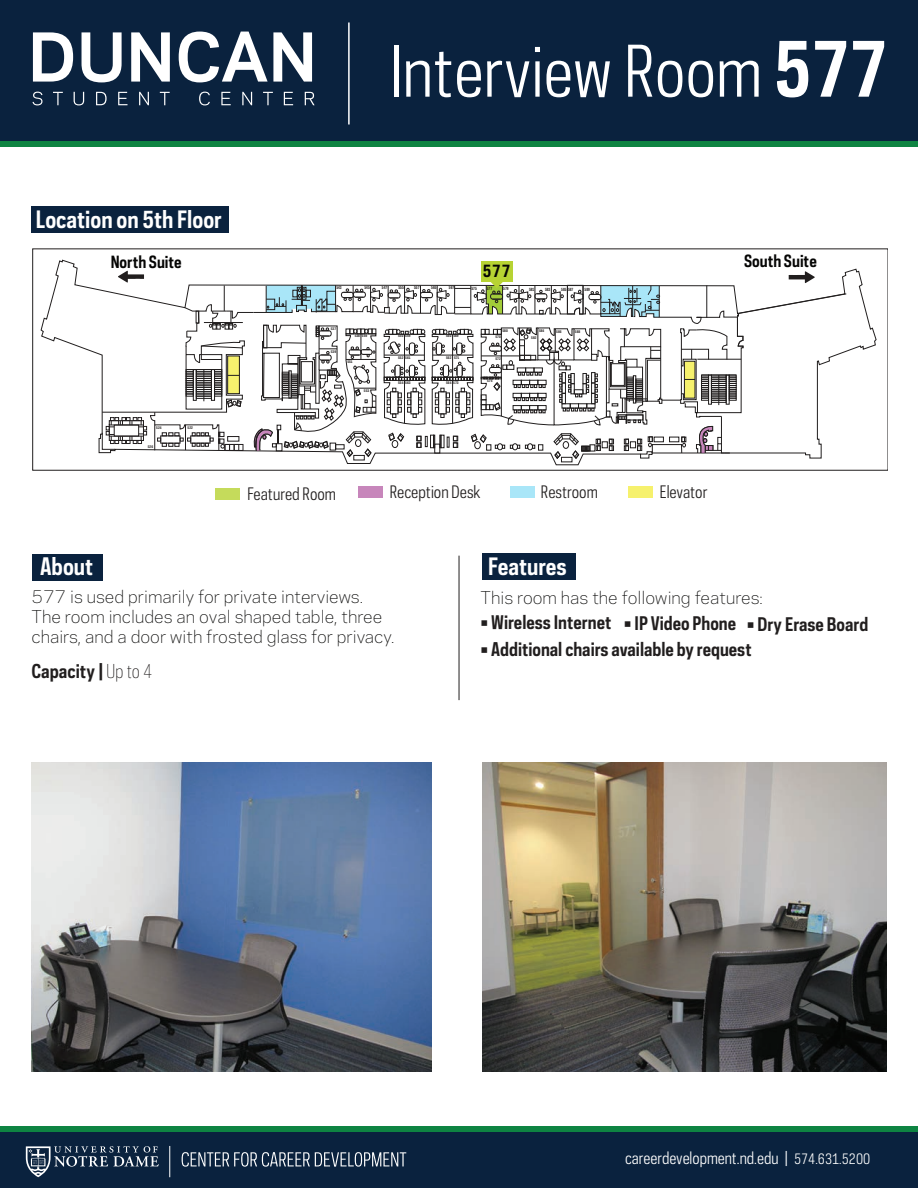
<style>
.page{position:relative;width:918px;height:1188px;background:#fff}
.page>*{position:absolute;margin:0;border:0;box-sizing:border-box;transform-origin:0 0}
.t1{font:66.6px "Galaxie Polaris Condensed";color:#fff}
.t2{font:700 22.5px "Galaxie Polaris Condensed";color:#fff}
.t3{font:700 18px "Galaxie Polaris Condensed";color:#211e1e}
.t4{font:700 17.7px "Galaxie Polaris Condensed";color:#211e1e}
.t5{font:300 16.5px/19.8px "Galaxie Polaris";color:#050504}
.t6{font:16.2px "Galaxie Polaris Condensed";color:#211e1e}
.t7{font:700 16.05px "Galaxie Polaris Condensed";color:#050504}
.t8{font:700 15.9px "Galaxie Polaris Condensed";color:#050504}
.t9{font:15.75px "Galaxie Polaris Condensed";color:#fff}
.t10{font:700 4.05px "Galaxie Polaris Condensed";color:#211e1e;scale:.85 1}
.t11{font:700 3.45px "Galaxie Polaris Condensed";color:#211e1e}
.s1{font-weight:700;font-size:73.05px}
.s2{font-weight:300}
.s3{font-size:13.8px}
</style>
<div class="page">
<div style="left:482px;top:554px;width:94px;height:26px;background:#0a223e"></div>
<div style="left:31px;top:206px;width:198px;height:27px;background:#0a223e"></div>
<div style="left:0;top:0;width:918px;height:144px;background:#0a223e"></div>
<div style="left:0;top:1129px;width:918px;height:59px;background:#0a223e"></div>
<svg style="left:26px;top:1146px;width:133px;height:31px"></svg>
<svg style="left:182px;top:1152px;width:224px;height:15px"></svg>
<hr style="left:169px;top:1146px;width:1px;height:31px;background:#fff">
<div style="left:628px;top:486px;width:24px;height:12px;background:#f6f16d"></div>
<div style="left:510px;top:486px;width:25px;height:12px;background:#a9e6f8"></div>
<div style="left:358px;top:486px;width:24px;height:12px;background:#c786bb"></div>
<div style="left:215px;top:488px;width:25px;height:11px;background:#c5db5b"></div>
<div style="left:33px;top:554px;width:70px;height:27px;background:#0a223e"></div>
<svg style="left:40px;top:259px;width:837px;height:207px"></svg>
<div style="left:354px;top:455px;width:11px;height:5px;border:1px solid #211e1e"></div>
<div style="left:561px;top:457px;width:11px;height:5px;border:1px solid #211e1e"></div>
<div style="left:0;top:141px;width:918px;height:6px;background:#0e8442"></div>
<div style="left:0;top:1126px;width:918px;height:6px;background:#0e8442"></div>
<svg style="left:32px;top:92px;width:10px;height:13px"></svg>
<svg style="left:53px;top:92px;width:10px;height:13px"></svg>
<svg style="left:74px;top:92px;width:10px;height:13px"></svg>
<svg style="left:96px;top:92px;width:11px;height:13px"></svg>
<svg style="left:118px;top:92px;width:10px;height:13px"></svg>
<svg style="left:139px;top:92px;width:10px;height:13px"></svg>
<svg style="left:160px;top:92px;width:10px;height:13px"></svg>
<svg style="left:199px;top:92px;width:11px;height:13px"></svg>
<svg style="left:221px;top:92px;width:10px;height:13px"></svg>
<svg style="left:242px;top:92px;width:10px;height:13px"></svg>
<svg style="left:263px;top:92px;width:10px;height:13px"></svg>
<svg style="left:284px;top:92px;width:9px;height:13px"></svg>
<svg style="left:305px;top:92px;width:10px;height:13px"></svg>
<svg style="left:33px;top:32px;width:40px;height:50px"></svg>
<svg style="left:82px;top:32px;width:40px;height:50px"></svg>
<svg style="left:131px;top:32px;width:39px;height:50px"></svg>
<svg style="left:179px;top:32px;width:133px;height:50px"></svg>
<img style="left:32px;top:762px;width:399px;height:309px">
<img style="left:482px;top:762px;width:405px;height:310px">
<div style="left:481px;top:262px;width:31px;height:20px;background:#b7d333"></div>
<svg style="left:102px;top:266px;width:745px;height:193px"></svg>
<hr style="left:459px;top:556px;width:1px;height:144px;background:#211e1e">
<hr style="left:348px;top:22px;width:2px;height:102px;background:#fff">
<h2 class="t2" style="left:36px;top:204px;width:188px">Location on 5th Floor</h2>
<h1 class="t1" style="left:390px;top:27px;width:499px">Interview Room <span class="s1">577</span></h1>
<p class="t8" style="left:111px;top:251px;width:73px">North Suite</p>
<p class="t8" style="left:744px;top:251px;width:74px">South Suite</p>
<p class="t7" style="left:483px;top:261px;width:29px">577</p>
<p class="t10" style="left:336px;top:285px;width:8px">543</p>
<p class="t10" style="left:365px;top:285px;width:8px">545</p>
<p class="t10" style="left:382px;top:285px;width:8px">547</p>
<p class="t10" style="left:398px;top:285px;width:8px">555</p>
<p class="t10" style="left:414px;top:285px;width:8px">557</p>
<p class="t10" style="left:431px;top:285px;width:8px">565</p>
<p class="t10" style="left:449px;top:285px;width:8px">567</p>
<p class="t10" style="left:472px;top:286px;width:8px">575</p>
<p class="t10" style="left:487px;top:286px;width:8px">577</p>
<p class="t10" style="left:503px;top:286px;width:8px">579</p>
<p class="t10" style="left:529px;top:287px;width:8px">581</p>
<p class="t10" style="left:545px;top:287px;width:8px">583</p>
<p class="t10" style="left:561px;top:287px;width:16px">585 587</p>
<p class="t10" style="left:585px;top:287px;width:8px">589</p>
<p class="t11" style="left:331px;top:326px;width:7px">537</p>
<p class="t11" style="left:503px;top:328px;width:7px">580</p>
<p class="t11" style="left:539px;top:328px;width:7px">584</p>
<p class="t11" style="left:556px;top:329px;width:7px">586</p>
<p class="t11" style="left:575px;top:329px;width:7px">588</p>
<h2 class="t2" style="left:40px;top:552px;width:55px">About</h2>
<p class="t11" style="left:156px;top:425px;width:7px">524</p>
<p class="t11" style="left:188px;top:425px;width:7px">522</p>
<p class="t11" style="left:148px;top:444px;width:7px">526</p>
<p class="t11" style="left:331px;top:349px;width:7px">539</p>
<p class="t11" style="left:355px;top:334px;width:7px">538</p>
<p class="t11" style="left:362px;top:334px;width:7px">549</p>
<p class="t11" style="left:347px;top:359px;width:7px">551</p>
<p class="t11" style="left:364px;top:388px;width:7px">553</p>
<p class="t11" style="left:398px;top:334px;width:7px">550</p>
<p class="t11" style="left:398px;top:355px;width:14px">552 561</p>
<p class="t11" style="left:398px;top:381px;width:14px">554 563</p>
<p class="t11" style="left:446px;top:381px;width:14px">564 573</p>
<p class="t11" style="left:405px;top:334px;width:7px">559</p>
<p class="t11" style="left:446px;top:334px;width:14px">560 569</p>
<p class="t11" style="left:495px;top:334px;width:7px">570</p>
<p class="t11" style="left:446px;top:355px;width:15px">562 571</p>
<p class="t11" style="left:495px;top:356px;width:7px">572</p>
<p class="t11" style="left:487px;top:379px;width:7px">574</p>
<p class="t11" style="left:531px;top:335px;width:7px">582</p>
<p class="t6" style="left:247px;top:483px;width:90px">Featured Room</p>
<p class="t6" style="left:390px;top:481px;width:92px">Reception Desk</p>
<p class="t6" style="left:541px;top:481px;width:58px">Restroom</p>
<p class="t6" style="left:660px;top:481px;width:49px">Elevator</p>
<h2 class="t2" style="left:488px;top:552px;width:80px">Features</h2>
<p class="t5" style="left:32px;top:586px;width:364px">577 is used primarily for private interviews.<br>The room includes an oval shaped table, three chairs, and a door with frosted glass for privacy.</p>
<p class="t3" style="left:32px;top:659px;width:123px">Capacity | <span class="s2">Up to 4</span></p>
<p class="t5" style="left:481px;top:587px;width:284px">This room has the following features:</p>
<p class="t4" style="left:481px;top:611px;width:132px">• Wireless Internet</p>
<p class="t4" style="left:481px;top:638px;width:273px">• Additional chairs available by request</p>
<p class="t4" style="left:624px;top:612px;width:246px">• IP Video Phone • Dry Erase Board</p>
<p class="t9" style="left:625px;top:1148px;width:247px">careerdevelopment.nd.edu | <span class="s3">574.631.5200</span></p>
</div>
